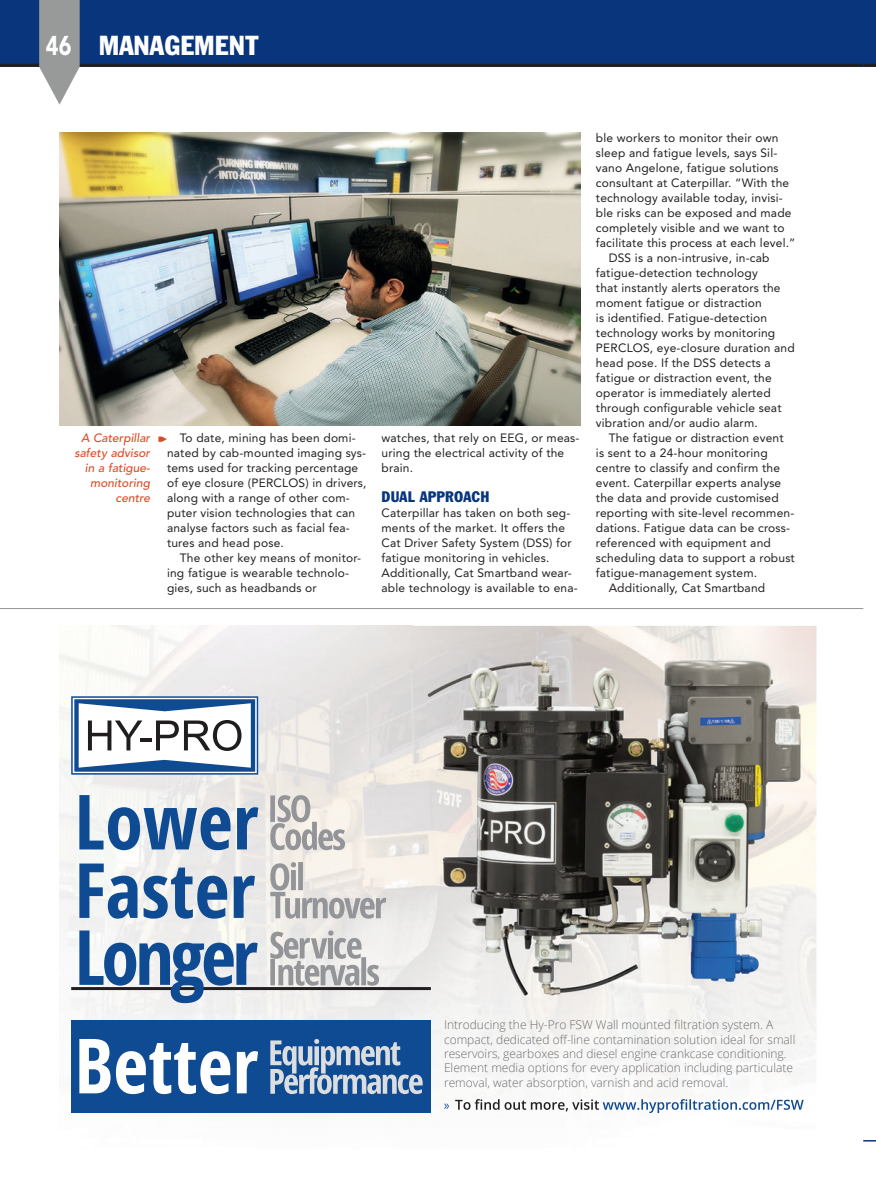
<style>
.page{position:relative;width:876px;height:1195px;background:#fff}
.page>*{position:absolute;margin:0;border:0;box-sizing:border-box;transform-origin:0 0}
.t1{font:condensed 27px "Franklin Gothic BT";color:#fff}
.t2{font:condensed 15px "Franklin Gothic BT";letter-spacing:.015em;color:#08357c}
.t3{font:12px/15px "Avenir";letter-spacing:.015em;color:#231f20}
.t4{font:300 12px/14.4px "Open Sans";color:#6c6d70}
.t5{font:italic 500 12px/15px "Avenir";color:#dc4c27;text-align:right}
.s1{font-family:"Avenir";font-weight:900;font-stretch:normal}
</style>
<div class="page">
<div style="left:850px;top:0;width:26px;height:67px;background:#08357c"></div>
<hr style="left:850px;top:64px;width:26px;height:3px;background:#231f20">
<svg style="left:863px;top:1140px;width:13px;height:1px"></svg>
<div style="left:0;top:0;width:863px;height:67px;background:#08357c"></div>
<hr style="left:0;top:64px;width:863px;height:3px;background:#231f20">
<hr style="left:0;top:608px;width:863px;height:1px;background:#939598">
<svg style="left:39px;top:0;width:41px;height:105px"></svg>
<img style="left:60px;top:133px;width:520px;height:292px">
<svg style="left:158px;top:436px;width:9px;height:6px"></svg>
<img style="left:412px;top:626px;width:404px;height:52px">
<svg style="left:71px;top:696px;width:187px;height:79px"></svg>
<img style="left:426px;top:656px;width:380px;height:351px">
<div style="left:71px;top:1020px;width:360px;height:93px;background:#0f4b92"></div>
<hr style="left:71px;top:987px;width:360px;height:3px;background:#231f20">
<svg style="left:79px;top:930px;width:179px;height:73px"></svg>
<svg style="left:270px;top:930px;width:109px;height:56px;background:#c7c7c7"></svg>
<svg style="left:270px;top:862px;width:116px;height:57px;background:#d4d1ce"></svg>
<svg style="left:79px;top:863px;width:176px;height:56px"></svg>
<svg style="left:270px;top:795px;width:75px;height:55px;background:#cdcbc7"></svg>
<svg style="left:79px;top:795px;width:179px;height:55px"></svg>
<svg style="left:270px;top:1039px;width:153px;height:55px"></svg>
<svg style="left:79px;top:1039px;width:179px;height:55px"></svg>
<svg style="left:455px;top:1099px;width:349px;height:14px"></svg>
<svg style="left:444px;top:1104px;width:5px;height:5px"></svg>
<h1 class="t1" style="left:46px;top:28px;width:214px"><span class="s1">46</span> MANAGEMENT</h1>
<p class="t5" style="left:74px;top:430px;width:77px">A Caterpillar safety advisor in a fatigue&shy;monitoring centre</p>
<p class="t3" style="left:167px;top:430px;width:201px;text-indent:13px">To date, mining has been domi&shy;nated by cab-mounted imaging sys&shy;tems used for tracking percentage of eye closure (PERCLOS) in drivers, along with a range of other com&shy;puter vision technologies that can analyse factors such as facial fea&shy;tures and head pose.</p>
<p class="t3" style="left:167px;top:550px;width:196px;text-indent:13px">The other key means of monitor&shy;ing fatigue is wearable technolo&shy;gies, such as headbands or</p>
<p class="t3" style="left:381px;top:430px;width:200px">watches, that rely on EEG, or meas&shy;uring the electrical activity of the brain.</p>
<p class="t2" style="left:381px;top:487px;width:109px">DUAL APPROACH</p>
<p class="t3" style="left:381px;top:505px;width:198px">Caterpillar has taken on both seg&shy;ments of the market. It offers the Cat Driver Safety System (DSS) for fatigue monitoring in vehicles.<br>Additionally, Cat Smartband wear&shy;able technology is available to ena-</p>
<p class="t3" style="left:596px;top:130px;width:184px">ble workers to monitor their own</p>
<p class="t3" style="left:596px;top:145px;width:183px">sleep and fatigue levels, says Sil-</p>
<p class="t3" style="left:596px;top:160px;width:184px">vano Angelone, fatigue solutions</p>
<p class="t3" style="left:596px;top:175px;width:195px">consultant at Caterpillar. “With the</p>
<p class="t3" style="left:596px;top:190px;width:188px">technology available today, invisi-</p>
<p class="t3" style="left:596px;top:205px;width:197px">ble risks can be exposed and made</p>
<p class="t3" style="left:596px;top:220px;width:190px">completely visible and we want to</p>
<p class="t3" style="left:596px;top:235px;width:201px">facilitate this process at each level.”</p>
<p class="t3" style="left:609px;top:250px;width:162px">DSS is a non-intrusive, in-cab</p>
<p class="t3" style="left:596px;top:265px;width:163px">fatigue-detection technology</p>
<p class="t3" style="left:596px;top:280px;width:186px">that instantly alerts operators the</p>
<p class="t3" style="left:596px;top:295px;width:168px">moment fatigue or distraction</p>
<p class="t3" style="left:596px;top:310px;width:173px">is identified. Fatigue-detection</p>
<p class="t3" style="left:596px;top:325px;width:181px">technology works by monitoring</p>
<p class="t3" style="left:596px;top:340px;width:200px">PERCLOS, eye-closure duration and</p>
<p class="t3" style="left:596px;top:355px;width:176px">head pose. If the DSS detects a</p>
<p class="t3" style="left:596px;top:370px;width:177px">fatigue or distraction event, the</p>
<p class="t3" style="left:596px;top:385px;width:176px">operator is immediately alerted</p>
<p class="t3" style="left:596px;top:400px;width:187px">through configurable vehicle seat</p>
<p class="t3" style="left:596px;top:415px;width:163px">vibration and/or audio alarm.</p>
<p class="t3" style="left:609px;top:430px;width:177px">The fatigue or distraction event</p>
<p class="t3" style="left:596px;top:445px;width:173px">is sent to a 24-hour monitoring</p>
<p class="t3" style="left:596px;top:460px;width:186px">centre to classify and confirm the</p>
<p class="t3" style="left:596px;top:475px;width:187px">event. Caterpillar experts analyse</p>
<p class="t3" style="left:596px;top:490px;width:184px">the data and provide customised</p>
<p class="t3" style="left:596px;top:505px;width:200px">reporting with site-level recommen-</p>
<p class="t3" style="left:596px;top:520px;width:196px">dations. Fatigue data can be cross-</p>
<p class="t3" style="left:596px;top:535px;width:176px">referenced with equipment and</p>
<p class="t3" style="left:596px;top:550px;width:200px">scheduling data to support a robust</p>
<p class="t3" style="left:596px;top:565px;width:163px">fatigue-management system.</p>
<p class="t3" style="left:609px;top:580px;width:158px">Additionally, Cat Smartband</p>
<p class="t4" style="left:444px;top:1017px;width:353px">Introducing the Hy-Pro FSW Wall mounted filtration system. A compact, dedicated off-line contamination solution ideal for small reservoirs, gearboxes and diesel engine crankcase conditioning.<br>Element media options for every application including particulate removal, water absorption, varnish and acid removal.</p>
</div>
